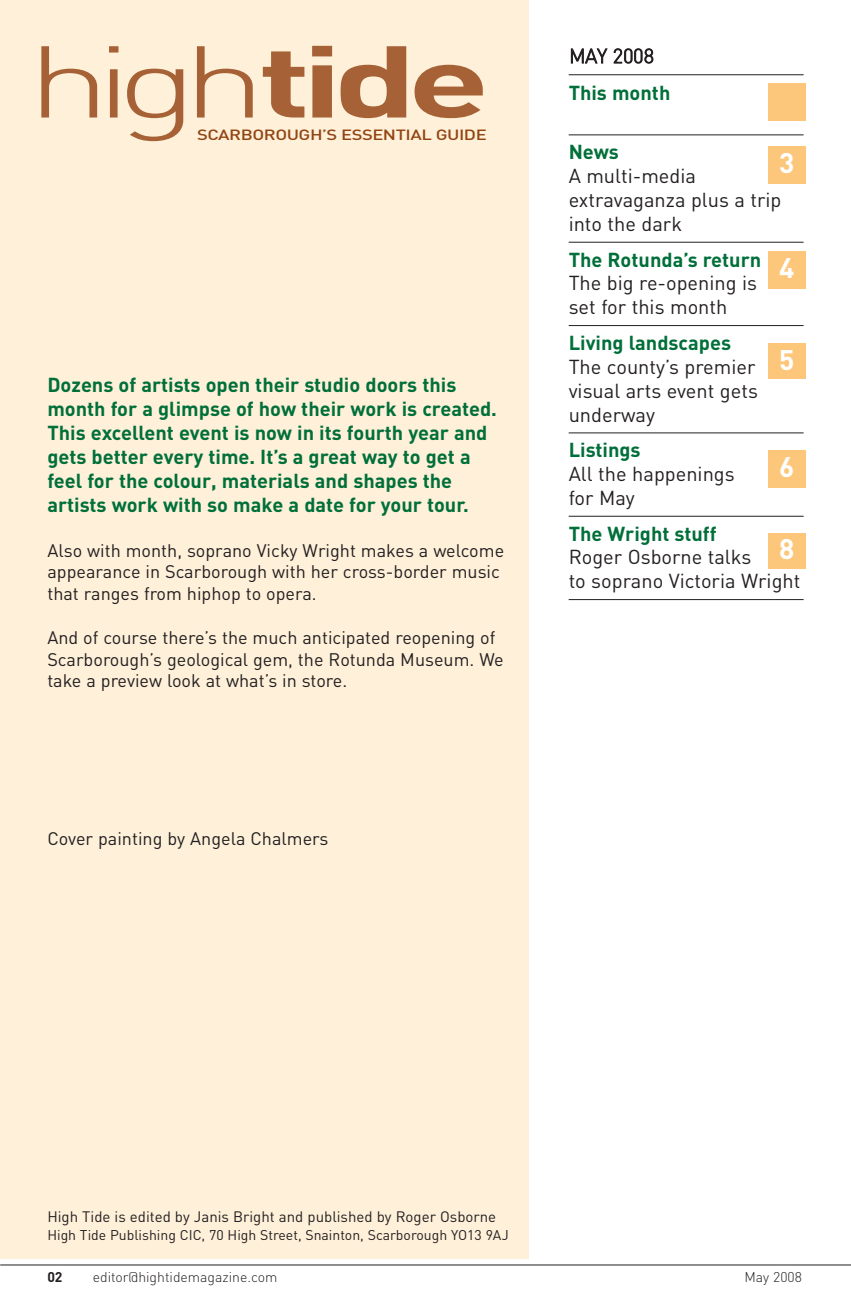
<style>
.page{position:relative;width:851px;height:1304px;background:#fff}
.page>*{position:absolute;margin:0;border:0;box-sizing:border-box;transform-origin:0 0}
.t1{font:300 100.2px "DIN";color:#a66236;scale:1.5 1}
.t2{font:700 28px "DIN";color:#fff}
.t3{font:700 20px/24px "DIN";color:#006f39}
.t4{font:20px/24px "DIN";color:#231f20}
.t5{font:300 20px "DIN";color:#231f20}
.t6{font:18px/21.6px "DIN";color:#231f20}
.t7{font:15px "DIN";color:#231f20}
.t8{font:500 14.6px "DIN";letter-spacing:-.025em;color:#924513;scale:1.25 1}
.t9{font:14px "DIN";color:#231f20}
.t10{font:300 14px "DIN";color:#231f20}
.t11{font:700 14px "DIN";color:#231f20}
.s1{font-weight:700}
</style>
<div class="page">
<div style="left:0;top:0;width:529px;height:1259px;background:#fef0d9"></div>
<hr style="left:568px;top:74px;width:235px;height:1px;background:#231f20">
<hr style="left:568px;top:135px;width:235px;height:1px;background:#231f20">
<hr style="left:568px;top:242px;width:235px;height:1px;background:#231f20">
<hr style="left:568px;top:325px;width:235px;height:1px;background:#231f20">
<hr style="left:568px;top:433px;width:235px;height:1px;background:#231f20">
<hr style="left:568px;top:516px;width:235px;height:1px;background:#231f20">
<hr style="left:568px;top:599px;width:235px;height:1px;background:#231f20">
<div style="left:768px;top:83px;width:37px;height:38px;background:#fdc77b"></div>
<div style="left:768px;top:146px;width:37px;height:38px;background:#fdc77b"></div>
<div style="left:768px;top:251px;width:37px;height:37px;background:#fdc77b"></div>
<div style="left:768px;top:343px;width:37px;height:36px;background:#fdc77b"></div>
<div style="left:768px;top:450px;width:37px;height:38px;background:#fdc77b"></div>
<div style="left:768px;top:533px;width:37px;height:36px;background:#fdc77b"></div>
<hr style="left:0;top:1265px;width:850px;height:1px;background:#231f20">
<h1 class="t1" style="left:27px;top:24px;width:310px">high<span class="s1">tide</span></h1>
<p class="t8" style="left:197px;top:127px;width:233px">SCARBOROUGH’S ESSENTIAL GUIDE</p>
<p class="t3" style="left:47px;top:373px;width:451px">Dozens of artists open their studio doors this month for a glimpse of how their work is created.<br>This excellent event is now in its fourth year and gets better every time. It’s a great way to get a feel for the colour, materials and shapes the artists work with so make a date for your tour.</p>
<p class="t6" style="left:47px;top:540px;width:458px">Also with month, soprano Vicky Wright makes a welcome appearance in Scarborough with her cross-border music that ranges from hiphop to opera.</p>
<p class="t6" style="left:47px;top:627px;width:457px">And of course there’s the much anticipated reopening of<br>Scarborough’s geological gem, the Rotunda Museum. We take a preview look at what’s in store.</p>
<p class="t6" style="left:47px;top:828px;width:283px">Cover painting by Angela Chalmers</p>
<p class="t5" style="left:569px;top:45px;width:86px">MAY 2008</p>
<p class="t3" style="left:568px;top:81px;width:103px">This month</p>
<p class="t3" style="left:568px;top:141px;width:52px">News</p>
<p class="t4" style="left:568px;top:164px;width:214px">A multi-media extravaganza plus a trip into the dark</p>
<p class="t3" style="left:568px;top:248px;width:194px">The Rotunda’s return</p>
<p class="t4" style="left:568px;top:271px;width:190px">The big re-opening is set for this month</p>
<p class="t3" style="left:568px;top:331px;width:164px">Living landscapes</p>
<p class="t4" style="left:568px;top:355px;width:191px">The county’s premier visual arts event gets underway</p>
<p class="t3" style="left:568px;top:439px;width:73px">Listings</p>
<p class="t4" style="left:568px;top:462px;width:167px">All the happenings for May</p>
<p class="t3" style="left:568px;top:522px;width:149px">The Wright stuff</p>
<p class="t4" style="left:568px;top:545px;width:233px">Roger Osborne talks<br>to soprano Victoria Wright</p>
<h2 class="t2" style="left:779px;top:147px;width:17px">3</h2>
<h2 class="t2" style="left:779px;top:252px;width:17px">4</h2>
<h2 class="t2" style="left:779px;top:344px;width:17px">5</h2>
<h2 class="t2" style="left:779px;top:451px;width:17px">6</h2>
<h2 class="t2" style="left:779px;top:533px;width:17px">8</h2>
<p class="t7" style="left:47px;top:1208px;width:450px">High Tide is edited by Janis Bright and published by Roger Osborne</p>
<p class="t9" style="left:47px;top:1226px;width:463px">High Tide Publishing CIC, 70 High Street, Snainton, Scarborough YO13 9AJ</p>
<p class="t11" style="left:47px;top:1269px;width:17px">02</p>
<p class="t10" style="left:93px;top:1269px;width:186px">editor@hightidemagazine.com</p>
<p class="t10" style="left:744px;top:1269px;width:59px">May 2008</p>
</div>
